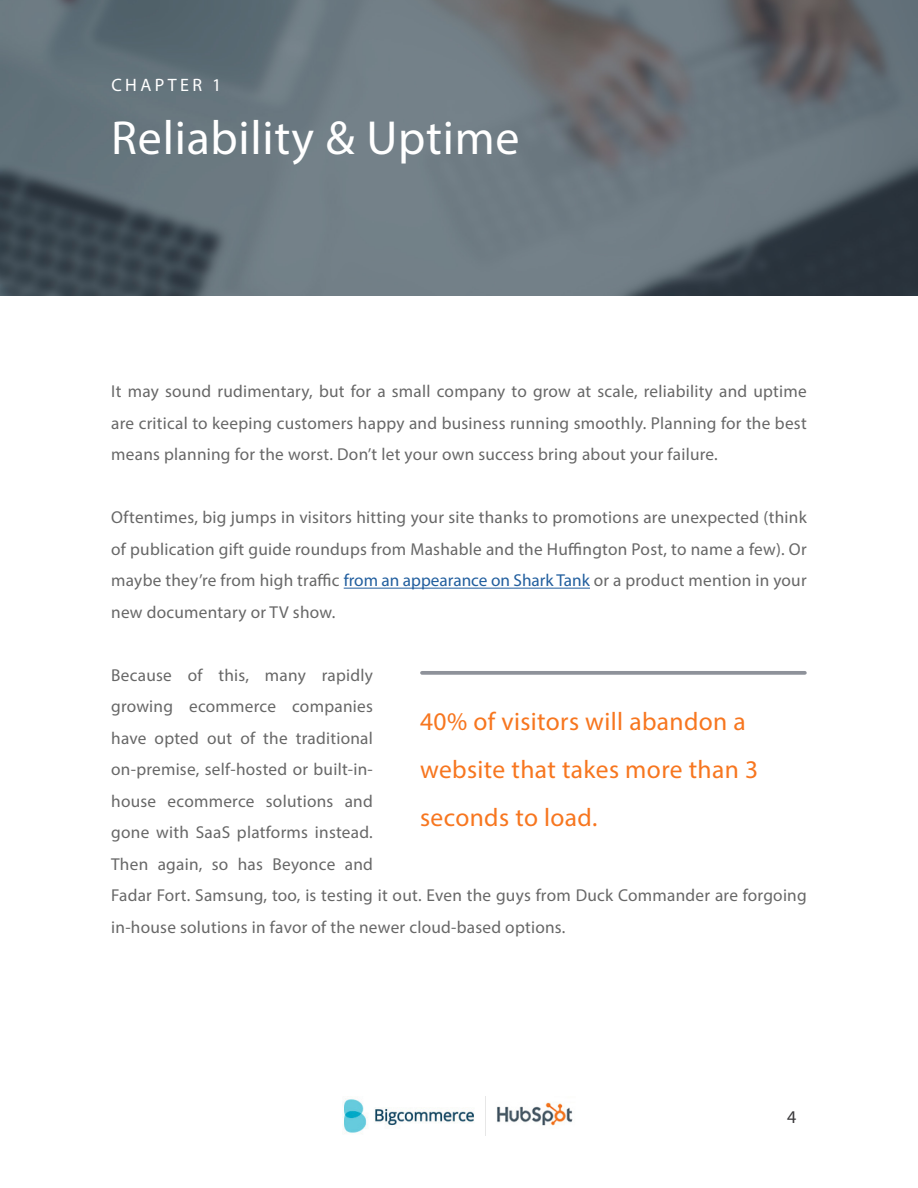
<style>
.page{position:relative;width:918px;height:1188px;background:#fff}
.page>*{position:absolute;margin:0;border:0;box-sizing:border-box;transform-origin:0 0}
.t1{font:48px "Myriad Pro";letter-spacing:.015em;color:#fff}
.t2{font:25.5px/48px "Myriad Pro";letter-spacing:.015em;color:#f7761f}
.t3{font:18px "Myriad Pro";letter-spacing:.19em;color:#fff}
.t4{font:18px "Myriad Pro";color:#3b3a3c}
.t5{font:17.25px/31.5px "Myriad Pro";letter-spacing:.015em;color:#676767;text-align:justify}
.s1{color:#215e9e}
</style>
<div class="page">
<img style="left:344px;top:1097px;width:229px;height:38px">
<img style="left:0;top:0;width:918px;height:296px">
<hr style="left:344px;top:588px;width:246px;height:1px;background:#215e9e">
<svg style="left:422px;top:671px;width:383px;height:4px;background:#9599a0"></svg>
<p class="t3" style="left:111px;top:73px;width:112px">CHAPTER 1</p>
<h1 class="t1" style="left:111px;top:108px;width:410px">Reliability &amp; Uptime</h1>
<p class="t5" style="left:111px;top:376px;width:697px">It may sound rudimentary, but for a small company to grow at scale, reliability and uptime are critical to keeping customers happy and business running smoothly. Planning for the best means planning for the worst. Don’t let your own success bring about your failure.</p>
<p class="t5" style="left:111px;top:502px;width:697px">Oftentimes, big jumps in visitors hitting your site thanks to promotions are unexpected (think of publication gift guide roundups from Mashable and the Huffington Post, to name a few). Or maybe they’re from high traffic <span class="s1">from an appearance on Shark Tank</span> or a product mention in your new documentary or TV show.</p>
<p class="t5" style="left:111px;top:659px;width:697px;text-align:left">Because of this, many rapidly<br>growing ecommerce companies<br>have opted out of the traditional<br>on-premise, self-hosted or built-in-<br>house ecommerce solutions and<br>gone with SaaS platforms instead.<br>Then again, so has Beyonce and<br>Fadar Fort. Samsung, too, is testing it out. Even the guys from Duck Commander are forgoing in-house solutions in favor of the newer cloud-based options.</p>
<h2 class="t2" style="left:420px;top:698px;width:340px">40% of visitors will abandon a website that takes more than 3 seconds to load.</h2>
<p class="t4" style="left:787px;top:1106px;width:11px">4</p>
</div>
